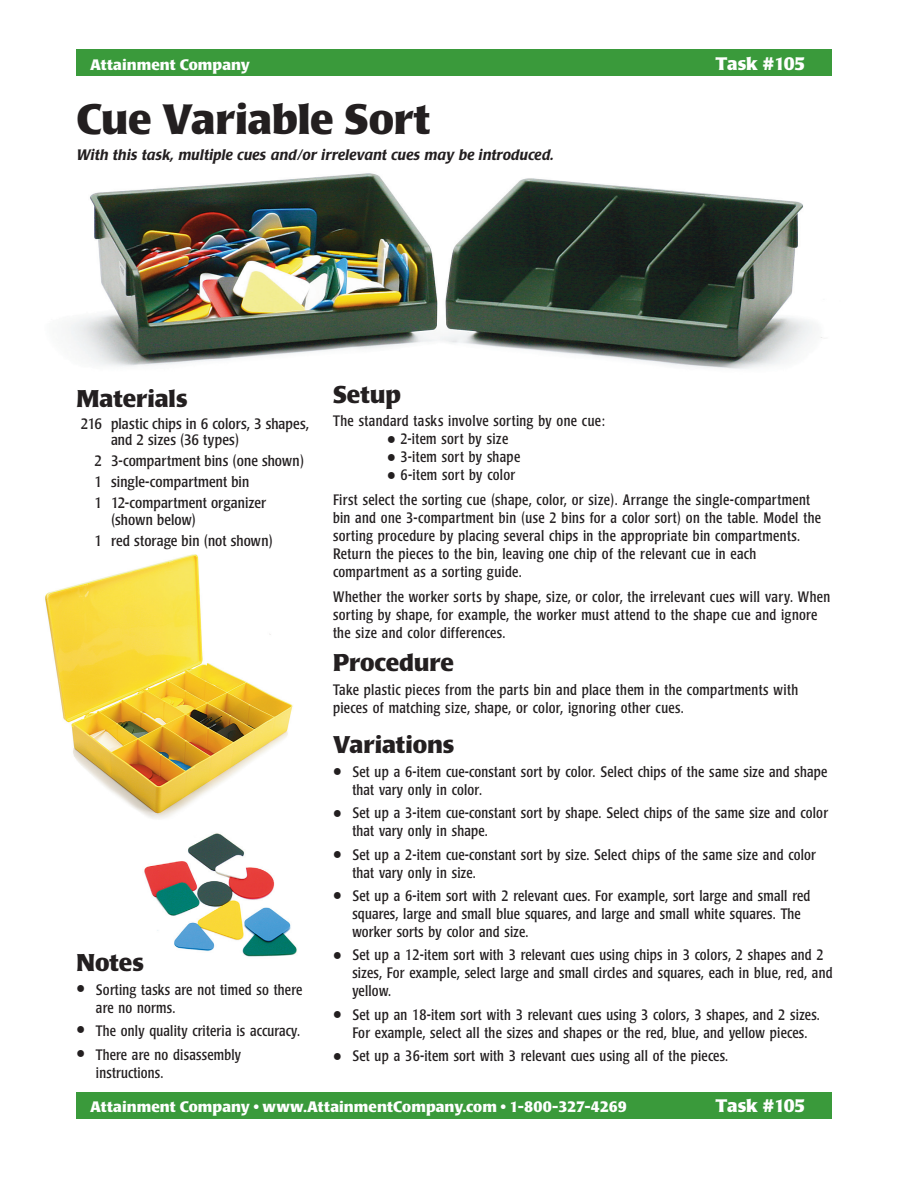
<style>
.page{position:relative;width:909px;height:1179px;background:#fff}
.page>*{position:absolute;margin:0;border:0;box-sizing:border-box;transform-origin:0 0}
.Task_Name{font:700 42px "Poppl Laudatio";letter-spacing:-.01em;color:#231f20}
.Subhead{font:700 24px "Poppl Laudatio";letter-spacing:-.005em;color:#231f20}
.top_bar_text{font:700 18px "Poppl Laudatio";letter-spacing:-.005em;color:#fff}
.Bullet_txt{font:condensed 15px/18px "Poppl Laudatio";letter-spacing:.015em;color:#231f20;scale:.95 1}
.body{font:condensed 15px/18px "Poppl Laudatio";letter-spacing:.02em;color:#231f20;scale:.95 1}
.Materials_list{font:condensed 15px/16.5px "Poppl Laudatio";letter-spacing:.005em;color:#231f20}
.top_bar_text-2{font:700 15px "Poppl Laudatio";color:#fff}
.Description{font:italic 500 15px "Poppl Laudatio";letter-spacing:.02em;color:#231f20;scale:.95 1}
.s1{font-size:27px}
</style>
<div class="page">
<div style="left:76px;top:50px;width:756px;height:26px;background:#3a9a3b"></div>
<img style="left:68px;top:173px;width:754px;height:196px">
<div style="left:76px;top:1092px;width:756px;height:27px;background:#3a9a3b"></div>
<img style="left:144px;top:833px;width:153px;height:124px">
<img style="left:45px;top:554px;width:248px;height:265px">
<p class="top_bar_text-2" style="left:90px;top:56px;width:161px">Attainment Company</p>
<p class="top_bar_text" style="left:716px;top:53px;width:91px">Task #105</p>
<p class="Task_Name" style="left:76px;top:96px;width:356px">Cue Variable Sort</p>
<p class="Description" style="left:76px;top:146px;width:504px">With this task, multiple cues and/or irrelevant cues may be introduced.</p>
<p class="Subhead" style="left:76px;top:385px;width:112px">Materials</p>
<p class="Materials_list" style="left:111px;top:415px;width:199px;text-indent:-30px">216 plastic chips in 6 colors, 3 shapes, and 2 sizes (36 types)</p>
<p class="Materials_list" style="left:94px;top:453px;width:211px">2 3-compartment bins (one shown)</p>
<p class="Materials_list" style="left:94px;top:474px;width:156px">1 single-compartment bin</p>
<p class="Materials_list" style="left:111px;top:495px;width:157px;text-indent:-16px">1 12-compartment organizer (shown below)</p>
<p class="Materials_list" style="left:94px;top:533px;width:180px">1 red storage bin (not shown)</p>
<p class="Subhead" style="left:76px;top:949px;width:69px">Notes</p>
<p class="Bullet_txt" style="left:96px;top:981px;width:219px;text-indent:-19px"><span class="s1">•</span> Sorting tasks are not timed so there are no norms.</p>
<p class="Bullet_txt" style="left:76px;top:1022px;width:237px"><span class="s1">•</span> The only quality criteria is accuracy.</p>
<p class="Bullet_txt" style="left:96px;top:1046px;width:154px;text-indent:-19px"><span class="s1">•</span> There are no disassembly instructions.</p>
<p class="Subhead" style="left:333px;top:381px;width:69px">Setup</p>
<p class="body" style="left:333px;top:412px;width:288px">The standard tasks involve sorting by one cue:</p>
<p class="body" style="left:387px;top:430px;width:129px"><span class="s1">•</span> 2-item sort by size</p>
<p class="body" style="left:387px;top:448px;width:142px"><span class="s1">•</span> 3-item sort by shape</p>
<p class="body" style="left:387px;top:466px;width:136px"><span class="s1">•</span> 6-item sort by color</p>
<p class="body" style="left:333px;top:491px;width:515px">First select the sorting cue (shape, color, or size). Arrange the single-compartment bin and one 3-compartment bin (use 2 bins for a color sort) on the table. Model the sorting procedure by placing several chips in the appropriate bin compartments.<br>Return the pieces to the bin, leaving one chip of the relevant cue in each compartment as a sorting guide.</p>
<p class="body" style="left:333px;top:588px;width:525px">Whether the worker sorts by shape, size, or color, the irrelevant cues will vary. When sorting by shape, for example, the worker must attend to the shape cue and ignore the size and color differences.</p>
<p class="Subhead" style="left:333px;top:650px;width:123px">Procedure</p>
<p class="body" style="left:333px;top:681px;width:491px">Take plastic pieces from the parts bin and place them in the compartments with pieces of matching size, shape, or color, ignoring other cues.</p>
<p class="Subhead" style="left:333px;top:732px;width:123px">Variations</p>
<p class="Bullet_txt" style="left:352px;top:763px;width:502px;text-indent:-19px"><span class="s1">•</span> Set up a 6-item cue-constant sort by color. Select chips of the same size and shape that vary only in color.</p>
<p class="Bullet_txt" style="left:352px;top:804px;width:502px;text-indent:-19px"><span class="s1">•</span> Set up a 3-item cue-constant sort by shape. Select chips of the same size and color that vary only in shape.</p>
<p class="Bullet_txt" style="left:352px;top:846px;width:489px;text-indent:-19px"><span class="s1">•</span> Set up a 2-item cue-constant sort by size. Select chips of the same size and color that vary only in size.</p>
<p class="Bullet_txt" style="left:352px;top:887px;width:483px;text-indent:-19px"><span class="s1">•</span> Set up a 6-item sort with 2 relevant cues. For example, sort large and small red squares, large and small blue squares, and large and small white squares. The worker sorts by color and size.</p>
<p class="Bullet_txt" style="left:352px;top:946px;width:507px;text-indent:-19px"><span class="s1">•</span> Set up a 12-item sort with 3 relevant cues using chips in 3 colors, 2 shapes and 2 sizes, For example, select large and small circles and squares, each in blue, red, and yellow.</p>
<p class="Bullet_txt" style="left:333px;top:1006px;width:514px;text-align:center"><span class="s1">•</span> Set up an 18-item sort with 3 relevant cues using 3 colors, 3 shapes, and 2 sizes.<br>For example, select all the sizes and shapes or the red, blue, and yellow pieces.</p>
<p class="Bullet_txt" style="left:333px;top:1047px;width:418px"><span class="s1">•</span> Set up a 36-item sort with 3 relevant cues using all of the pieces.</p>
<p class="top_bar_text-2" style="left:90px;top:1098px;width:538px">Attainment Company • www.AttainmentCompany.com • 1-800-327-4269</p>
<p class="top_bar_text" style="left:716px;top:1095px;width:91px">Task #105</p>
</div>
